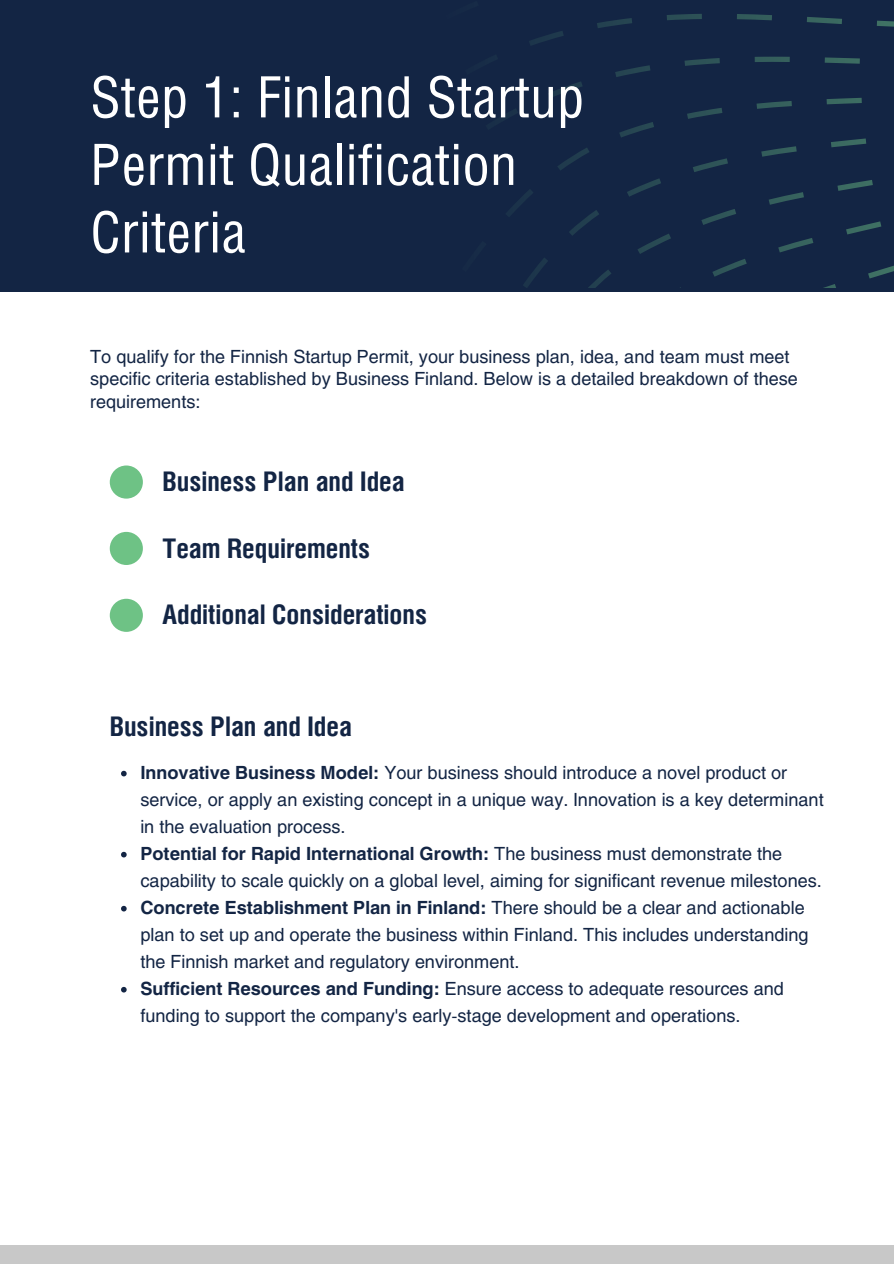
<style>
.page{position:relative;width:894px;height:1264px;background:#fff}
.page>*{position:absolute;margin:0;border:0;box-sizing:border-box;transform-origin:0 0}
.t1{font:57px/67.5px "Helios Cond";color:#fff}
.t2{font:700 27px "Helios Cond";color:#132544}
.t3{font:18px/27px "Helios";color:#132544}
.s1{font-weight:700}
</style>
<div class="page">
<div style="left:0;top:0;width:893px;height:292px;background:#132544"></div>
<svg style="left:502px;top:14px;width:391px;height:273px"></svg>
<div style="left:110px;top:465px;width:33px;height:33px;background:#6ec285;border-radius:50%"></div>
<div style="left:110px;top:532px;width:33px;height:33px;background:#6ec285;border-radius:50%"></div>
<div style="left:110px;top:598px;width:33px;height:34px;background:#6ec285;border-radius:50%"></div>
<div style="left:0;top:1244px;width:893px;height:19px;background:#c8c8c8"></div>
<svg style="left:121px;top:770px;width:6px;height:6px"></svg>
<svg style="left:121px;top:851px;width:6px;height:6px"></svg>
<svg style="left:121px;top:905px;width:6px;height:6px"></svg>
<svg style="left:121px;top:986px;width:6px;height:6px"></svg>
<p class="t1" style="left:90px;top:63px;width:495px">Step 1: Finland Startup<br>Permit Qualification<br>Criteria</p>
<h1 class="t3" style="left:90px;top:345px;width:709px;line-height:22.5px">To qualify for the Finnish Startup Permit, your business plan, idea, and team must meet specific criteria established by Business Finland. Below is a detailed breakdown of these requirements:</h1>
<p class="t2" style="left:162px;top:463px;width:244px">Business Plan and Idea</p>
<h2 class="t2" style="left:162px;top:530px;width:209px">Team Requirements</h2>
<h2 class="t2" style="left:162px;top:596px;width:266px">Additional Considerations</h2>
<h2 class="t2" style="left:110px;top:708px;width:244px">Business Plan and Idea</h2>
<h2 class="t3" style="left:140px;top:758px;width:684px"><span class="s1">Innovative Business Model:</span> Your business should introduce a novel product or service, or apply an existing concept in a unique way. Innovation is a key determinant in the evaluation process.</h2>
<p class="t3" style="left:140px;top:839px;width:682px"><span class="s1">Potential for Rapid International Growth:</span> The business must demonstrate the capability to scale quickly on a global level, aiming for significant revenue milestones.</p>
<p class="t3" style="left:140px;top:893px;width:669px"><span class="s1">Concrete Establishment Plan in Finland:</span> There should be a clear and actionable plan to set up and operate the business within Finland. This includes understanding the Finnish market and regulatory environment.</p>
<p class="t3" style="left:140px;top:974px;width:645px"><span class="s1">Sufficient Resources and Funding:</span> Ensure access to adequate resources and funding to support the company's early-stage development and operations.</p>
</div>
